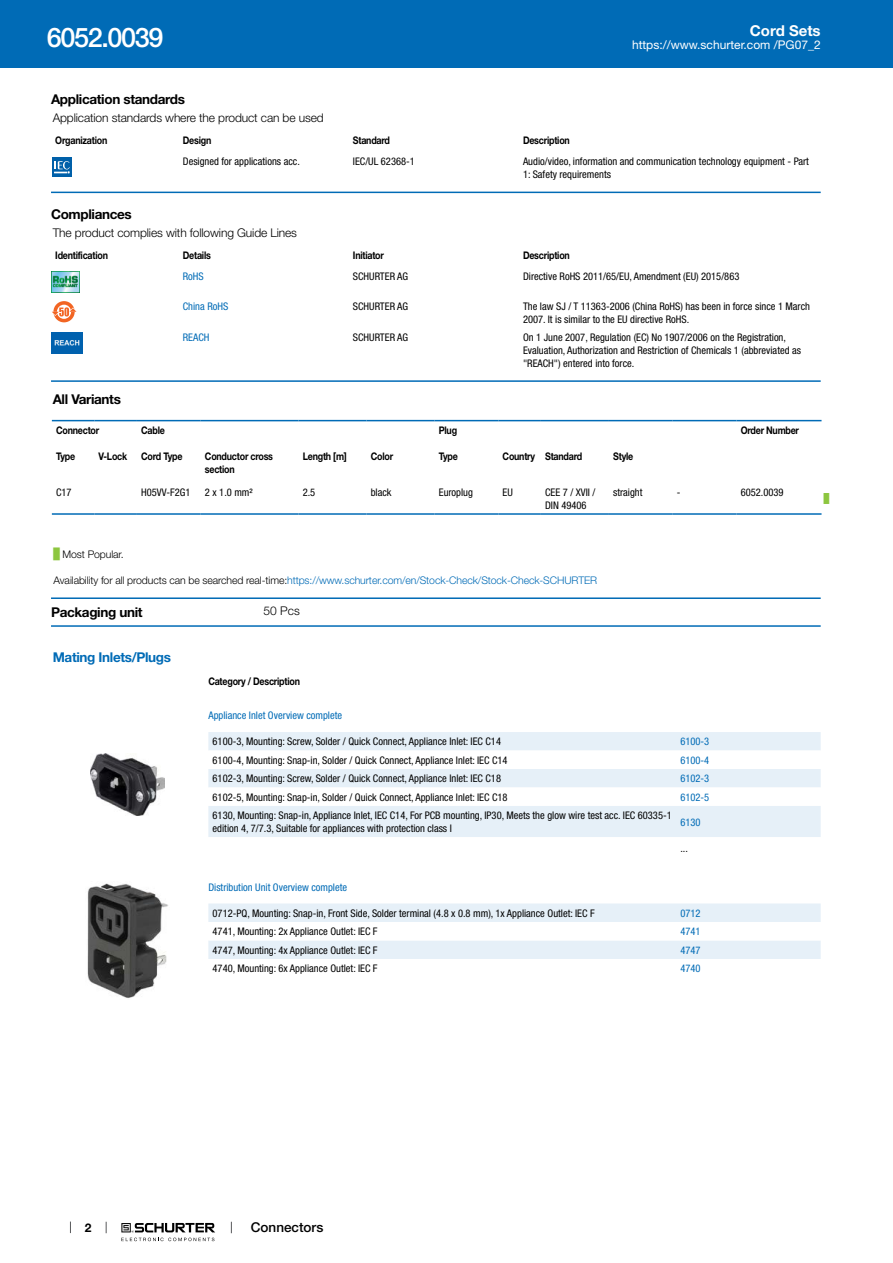
<style>
.page{position:relative;width:893px;height:1263px;background:#fff}
.page>*{position:absolute;margin:0;border:0;box-sizing:border-box;transform-origin:0 0}
.t1{font:500 27px "Helvetica Neue LT";letter-spacing:-.05em;color:#fff}
.t2{font:700 15px "Helvetica Neue LT";color:#fff}
.t3{font:700 13.5px "Helvetica Neue LT";letter-spacing:-.025em;color:#000}
.t4{font:700 13.5px "Helvetica Neue LT";letter-spacing:-.025em;color:#006bb6}
.t5{font:500 13.5px "Helvetica Neue LT";color:#000}
.t6{font:300 12px "Helvetica Neue LT";letter-spacing:-.01em;color:#000}
.t7{font:12px "Helvetica Neue LT";color:#fff}
.t8{font:700 12px "Helvetica Neue LT";color:#000}
.t9{font:condensed 10.5px/12.6px "Helvetica Neue LT";color:#000}
.t10{font:700 10.5px/12.6px "Helvetica Neue LT";letter-spacing:-.025em;color:#000;scale:.85 1}
.t11{font:condensed 10.5px "Helvetica Neue LT";color:#006bb6}
.t12{font:300 10.5px "Helvetica Neue LT";letter-spacing:-.01em;color:#006bb6}
.t13{font:300 10.5px "Helvetica Neue LT";letter-spacing:-.01em;color:#000}
.t14{font:9px "Arial Unicode MS";color:#8dc63f}
.s1{font-family:"Arial Unicode MS";font-weight:400;color:#8dc63f}
.s2{color:#000}
</style>
<div class="page">
<svg style="left:70px;top:1221px;width:1px;height:12px"></svg>
<svg style="left:121px;top:1223px;width:94px;height:18px"></svg>
<div style="left:0;top:0;width:893px;height:68px;background:#006bb6"></div>
<svg style="left:52px;top:157px;width:20px;height:20px"></svg>
<div style="left:52px;top:157px;width:19px;height:19px;background:#0060a9"></div>
<svg style="left:54px;top:161px;width:16px;height:13px"></svg>
<hr style="left:51px;top:192px;width:770px;height:1px;background:#006bb6">
<img style="left:51px;top:271px;width:29px;height:22px">
<svg style="left:53px;top:301px;width:22px;height:21px"></svg>
<svg style="left:57px;top:305px;width:14px;height:14px"></svg>
<svg style="left:52px;top:307px;width:25px;height:9px"></svg>
<img style="left:51px;top:332px;width:32px;height:21px">
<hr style="left:51px;top:380px;width:770px;height:2px;background:#006bb6">
<svg style="left:52px;top:421px;width:769px;height:1px"></svg>
<hr style="left:52px;top:420px;width:42px;height:1px;background:#006bb6">
<hr style="left:94px;top:420px;width:43px;height:1px;background:#006bb6">
<hr style="left:137px;top:420px;width:64px;height:1px;background:#006bb6">
<hr style="left:201px;top:420px;width:97px;height:1px;background:#006bb6">
<hr style="left:298px;top:420px;width:69px;height:1px;background:#006bb6">
<hr style="left:367px;top:420px;width:68px;height:1px;background:#006bb6">
<hr style="left:435px;top:420px;width:63px;height:1px;background:#006bb6">
<hr style="left:498px;top:420px;width:43px;height:1px;background:#006bb6">
<hr style="left:541px;top:420px;width:68px;height:1px;background:#006bb6">
<hr style="left:609px;top:420px;width:64px;height:1px;background:#006bb6">
<hr style="left:673px;top:420px;width:63px;height:1px;background:#006bb6">
<hr style="left:736px;top:420px;width:85px;height:1px;background:#006bb6">
<hr style="left:52px;top:513px;width:42px;height:2px;background:#006bb6">
<hr style="left:94px;top:513px;width:43px;height:2px;background:#006bb6">
<hr style="left:137px;top:513px;width:64px;height:2px;background:#006bb6">
<hr style="left:201px;top:513px;width:97px;height:2px;background:#006bb6">
<hr style="left:298px;top:513px;width:69px;height:2px;background:#006bb6">
<hr style="left:367px;top:513px;width:68px;height:2px;background:#006bb6">
<hr style="left:435px;top:513px;width:63px;height:2px;background:#006bb6">
<hr style="left:498px;top:513px;width:43px;height:2px;background:#006bb6">
<hr style="left:541px;top:513px;width:68px;height:2px;background:#006bb6">
<hr style="left:609px;top:513px;width:64px;height:2px;background:#006bb6">
<hr style="left:673px;top:513px;width:63px;height:2px;background:#006bb6">
<hr style="left:736px;top:513px;width:85px;height:2px;background:#006bb6">
<hr style="left:51px;top:597px;width:770px;height:2px;background:#006bb6">
<hr style="left:51px;top:625px;width:770px;height:2px;background:#006bb6">
<img style="left:91px;top:754px;width:73px;height:61px">
<div style="left:208px;top:732px;width:613px;height:18px;background:#e6f0f8"></div>
<svg style="left:208px;top:769px;width:613px;height:68px;fill:#e6f0f8"></svg>
<img style="left:87px;top:883px;width:81px;height:115px">
<div style="left:208px;top:903px;width:613px;height:19px;background:#e6f0f8"></div>
<div style="left:208px;top:941px;width:613px;height:18px;background:#e6f0f8"></div>
<h1 class="t1" style="left:47px;top:21px;width:118px">6052.0039</h1>
<h2 class="t2" style="left:750px;top:21px;width:72px">Cord Sets</h2>
<p class="t7" style="left:632px;top:38px;width:190px">https://www.schurter.com /PG07_2</p>
<p class="t3" style="left:51px;top:91px;width:135px">Application standards</p>
<p class="t6" style="left:53px;top:110px;width:272px">Application standards where the product can be used</p>
<p class="t10" style="left:55px;top:134px;width:63px">Organization</p>
<p class="t10" style="left:183px;top:134px;width:35px">Design</p>
<p class="t10" style="left:353px;top:134px;width:45px">Standard</p>
<p class="t10" style="left:523px;top:134px;width:57px">Description</p>
<p class="t9" style="left:183px;top:155px;width:119px">Designed for applications acc.</p>
<p class="t9" style="left:353px;top:155px;width:63px">IEC/UL 62368-1</p>
<p class="t9" style="left:523px;top:155px;width:287px">Audio/video, information and communication technology equipment - Part<br>1: Safety requirements</p>
<p class="t3" style="left:51px;top:206px;width:82px">Compliances</p>
<p class="t6" style="left:53px;top:226px;width:246px">The product complies with following Guide Lines</p>
<p class="t10" style="left:55px;top:249px;width:64px">Identification</p>
<p class="t10" style="left:183px;top:249px;width:35px">Details</p>
<p class="t10" style="left:353px;top:249px;width:38px">Initiator</p>
<p class="t10" style="left:523px;top:249px;width:57px">Description</p>
<p class="t11" style="left:183px;top:271px;width:22px">RoHS</p>
<p class="t9" style="left:353px;top:270px;width:57px">SCHURTER AG</p>
<p class="t9" style="left:523px;top:270px;width:218px">Directive RoHS 2011/65/EU, Amendment (EU) 2015/863</p>
<p class="t11" style="left:183px;top:300px;width:47px">China RoHS</p>
<p class="t9" style="left:353px;top:300px;width:57px">SCHURTER AG</p>
<p class="t9" style="left:523px;top:300px;width:289px">The law SJ / T 11363-2006 (China RoHS) has been in force since 1 March<br>2007. It is similar to the EU directive RoHS.</p>
<p class="t11" style="left:183px;top:332px;width:28px">REACH</p>
<p class="t9" style="left:353px;top:331px;width:57px">SCHURTER AG</p>
<p class="t9" style="left:523px;top:331px;width:279px">On 1 June 2007, Regulation (EC) No 1907/2006 on the Registration,<br>Evaluation, Authorization and Restriction of Chemicals 1 (abbreviated as "REACH") entered into force.</p>
<p class="t3" style="left:53px;top:390px;width:70px">All Variants</p>
<p class="t10" style="left:56px;top:424px;width:52px">Connector</p>
<p class="t10" style="left:141px;top:424px;width:29px">Cable</p>
<p class="t10" style="left:439px;top:424px;width:23px">Plug</p>
<p class="t10" style="left:741px;top:424px;width:70px">Order Number</p>
<p class="t10" style="left:56px;top:450px;width:24px">Type</p>
<p class="t10" style="left:99px;top:450px;width:35px">V-Lock</p>
<p class="t10" style="left:141px;top:450px;width:50px">Cord Type</p>
<p class="t10" style="left:205px;top:450px;width:82px">Conductor cross section</p>
<p class="t10" style="left:303px;top:450px;width:53px">Length [m]</p>
<p class="t10" style="left:371px;top:450px;width:28px">Color</p>
<p class="t10" style="left:439px;top:450px;width:24px">Type</p>
<p class="t10" style="left:503px;top:450px;width:95px">Country Standard</p>
<p class="t10" style="left:613px;top:450px;width:25px">Style</p>
<p class="t9" style="left:56px;top:486px;width:17px">C17</p>
<p class="t9" style="left:141px;top:486px;width:51px">H05VV-F2G1</p>
<p class="t9" style="left:205px;top:486px;width:49px">2 x 1.0 mm²</p>
<p class="t9" style="left:303px;top:486px;width:14px">2.5</p>
<p class="t9" style="left:371px;top:486px;width:22px">black</p>
<p class="t9" style="left:439px;top:486px;width:36px">Europlug</p>
<p class="t9" style="left:503px;top:486px;width:12px">EU</p>
<p class="t9" style="left:545px;top:486px;width:52px">CEE 7 / XVII /<br>DIN 49406</p>
<p class="t9" style="left:613px;top:486px;width:31px">straight</p>
<p class="t9" style="left:677px;top:486px;width:5px">-</p>
<p class="t9" style="left:741px;top:486px;width:44px">6052.0039</p>
<p class="t14" style="left:824px;top:492px;width:7px">█</p>
<p class="t13" style="left:54px;top:547px;width:72px"><span class="s1">█</span> Most Popular.</p>
<p class="t12" style="left:54px;top:574px;width:545px"><span class="s2">Availability for all products can be searched real-time:</span>https://www.schurter.com/en/Stock-Check/Stock-Check-SCHURTER</p>
<p class="t3" style="left:51px;top:603px;width:93px">Packaging unit</p>
<p class="t6" style="left:264px;top:604px;width:38px">50 Pcs</p>
<p class="t4" style="left:53px;top:649px;width:120px">Mating Inlets/Plugs</p>
<p class="t10" style="left:208px;top:675px;width:109px">Category / Description</p>
<p class="t11" style="left:208px;top:710px;width:135px">Appliance Inlet Overview complete</p>
<p class="t9" style="left:213px;top:735px;width:290px">6100-3, Mounting: Screw, Solder / Quick Connect, Appliance Inlet: IEC C14</p>
<p class="t11" style="left:680px;top:736px;width:30px">6100-3</p>
<p class="t9" style="left:213px;top:754px;width:296px">6100-4, Mounting: Snap-in, Solder / Quick Connect, Appliance Inlet: IEC C14</p>
<p class="t11" style="left:680px;top:754px;width:30px">6100-4</p>
<p class="t9" style="left:213px;top:772px;width:290px">6102-3, Mounting: Screw, Solder / Quick Connect, Appliance Inlet: IEC C18</p>
<p class="t11" style="left:680px;top:773px;width:30px">6102-3</p>
<p class="t9" style="left:213px;top:791px;width:296px">6102-5, Mounting: Snap-in, Solder / Quick Connect, Appliance Inlet: IEC C18</p>
<p class="t11" style="left:680px;top:791px;width:30px">6102-5</p>
<p class="t9" style="left:213px;top:809px;width:461px">6130, Mounting: Snap-in, Appliance Inlet, IEC C14, For PCB mounting, IP30, Meets the glow wire test acc. IEC 60335-1 edition 4, 7/7.3, Suitable for appliances with protection class I</p>
<p class="t11" style="left:680px;top:816px;width:22px">6130</p>
<p class="t9" style="left:680px;top:841px;width:9px">...</p>
<p class="t11" style="left:208px;top:881px;width:140px">Distribution Unit Overview complete</p>
<p class="t9" style="left:213px;top:907px;width:384px">0712-PQ, Mounting: Snap-in, Front Side, Solder terminal (4.8 x 0.8 mm), 1x Appliance Outlet: IEC F</p>
<p class="t11" style="left:680px;top:907px;width:22px">0712</p>
<p class="t9" style="left:213px;top:925px;width:167px">4741, Mounting: 2x Appliance Outlet: IEC F</p>
<p class="t11" style="left:680px;top:925px;width:22px">4741</p>
<p class="t9" style="left:213px;top:944px;width:167px">4747, Mounting: 4x Appliance Outlet: IEC F</p>
<p class="t11" style="left:680px;top:944px;width:22px">4747</p>
<p class="t9" style="left:213px;top:962px;width:167px">4740, Mounting: 6x Appliance Outlet: IEC F</p>
<p class="t11" style="left:680px;top:962px;width:22px">4740</p>
<p class="t8" style="left:85px;top:1220px;width:8px">2</p>
<p class="t5" style="left:251px;top:1219px;width:74px">Connectors</p>
</div>
